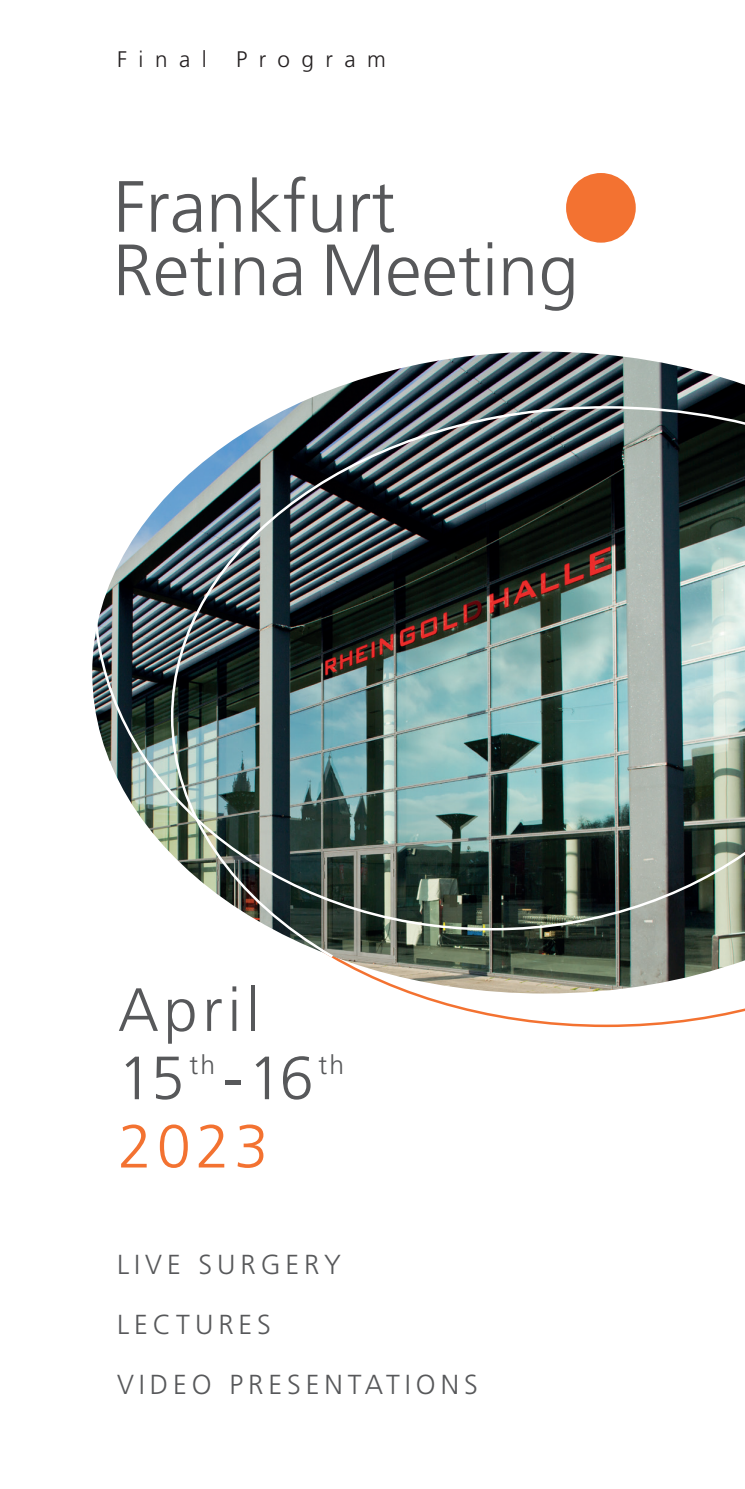
<style>
.page{position:relative;width:745px;height:1489px;background:#fff}
.page>*{position:absolute;margin:0;border:0;box-sizing:border-box;transform-origin:0 0}
.t1{font:300 72.5px/63.5px "Frutiger";color:#57585a}
.t2{font:300 61px/68.2px "Frutiger";letter-spacing:.08em;color:#57585a}
.t3{font:300 61px "Frutiger";color:#f37231}
.t4{font:300 27.5px/60px "Frutiger";letter-spacing:.18em;color:#57585a}
.t5{font:300 26.5px "Frutiger";color:#57585a}
.t6{font:300 22.5px "Frutiger";letter-spacing:.51em;color:#231f20}
</style>
<div class="page">
<img style="left:92px;top:645px;width:652px;height:348px">
<img style="left:94px;top:351px;width:650px;height:579px">
<img style="left:169px;top:405px;width:575px;height:554px">
<div style="left:565px;top:173px;width:70px;height:70px;background:#f37231;border-radius:50%"></div>
<p class="t6" style="left:117px;top:47px;width:91px">Final</p>
<p class="t6" style="left:236px;top:47px;width:151px">Program</p>
<h1 class="t1" style="left:113px;top:175px;width:467px">Frankfurt<br>Retina Meeting</h1>
<h2 class="t2" style="left:118px;top:975px;width:143px">April<br>15</h2>
<p class="t5" style="left:189px;top:1050px;width:27px">th</p>
<h2 class="t2" style="left:223px;top:1043px;width:92px">-16</h2>
<p class="t5" style="left:318px;top:1050px;width:27px">th</p>
<h2 class="t3" style="left:118px;top:1111px;width:152px">2023</h2>
<p class="t4" style="left:117px;top:1234px;width:362px">LIVE SURGERY<br>LECTURES<br>VIDEO PRESENTATIONS</p>
</div>
